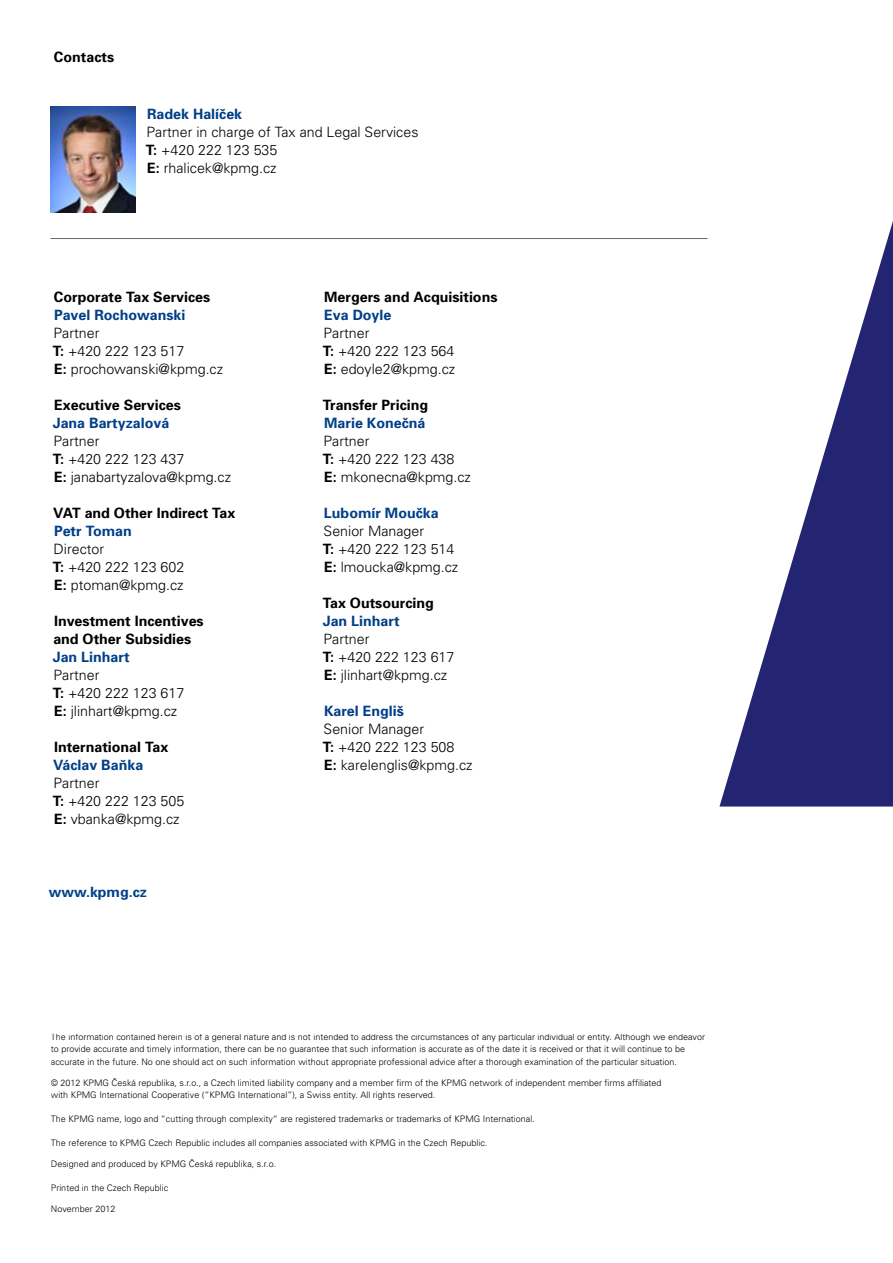
<style>
.page{position:relative;width:893px;height:1263px;background:#fff}
.page>*{position:absolute;margin:0;border:0;box-sizing:border-box;transform-origin:0 0}
.t1{font:300 14.25px/18px "Univers CE";color:#000}
.t2{font:700 14.25px/18px "Univers CE";color:#000}
.t3{font:700 14.25px "Univers CE";color:#003f87}
.t4{font:300 9px/12.3px "Univers CE";color:#000}
.s1{font-weight:700}
</style>
<div class="page">
<svg style="left:719px;top:221px;width:174px;height:585px"></svg>
<hr style="left:50px;top:238px;width:657px;height:1px;background:#686a6e">
<img style="left:50px;top:106px;width:85px;height:107px">
<h1 class="t2" style="left:54px;top:49px;width:62px">Contacts</h1>
<h1 class="t3" style="left:147px;top:106px;width:97px">Radek Halíček</h1>
<h1 class="t1" style="left:146px;top:124px;width:274px">Partner in charge of Tax and Legal Services<br><span class="s1">T:</span> +420 222 123 535<br><span class="s1">E:</span> rhalicek@kpmg.cz</h1>
<h1 class="t2" style="left:54px;top:289px;width:158px">Corporate Tax Services</h1>
<h1 class="t3" style="left:54px;top:307px;width:133px">Pavel Rochowanski</h1>
<h1 class="t1" style="left:53px;top:325px;width:172px">Partner<br><span class="s1">T:</span> +420 222 123 517<br><span class="s1">E:</span> prochowanski@kpmg.cz</h1>
<h1 class="t2" style="left:54px;top:397px;width:128px">Executive Services</h1>
<h1 class="t3" style="left:53px;top:415px;width:118px">Jana Bartyzalová</h1>
<h1 class="t1" style="left:53px;top:433px;width:180px">Partner<br><span class="s1">T:</span> +420 222 123 437<br><span class="s1">E:</span> janabartyzalova@kpmg.cz</h1>
<h1 class="t2" style="left:53px;top:505px;width:184px">VAT and Other Indirect Tax</h1>
<h1 class="t3" style="left:54px;top:523px;width:79px">Petr Toman</h1>
<h1 class="t1" style="left:53px;top:541px;width:133px">Director<br><span class="s1">T:</span> +420 222 123 602<br><span class="s1">E:</span> ptoman@kpmg.cz</h1>
<h1 class="t2" style="left:53px;top:613px;width:152px">Investment Incentives and Other Subsidies</h1>
<h1 class="t3" style="left:53px;top:649px;width:78px">Jan Linhart</h1>
<h1 class="t1" style="left:53px;top:667px;width:133px">Partner<br><span class="s1">T:</span> +420 222 123 617<br><span class="s1">E:</span> jlinhart@kpmg.cz</h1>
<h1 class="t2" style="left:54px;top:739px;width:116px">International Tax</h1>
<h1 class="t3" style="left:53px;top:757px;width:92px">Václav Baňka</h1>
<h1 class="t1" style="left:53px;top:775px;width:133px">Partner<br><span class="s1">T:</span> +420 222 123 505<br><span class="s1">E:</span> vbanka@kpmg.cz</h1>
<h1 class="t3" style="left:49px;top:883px;width:100px">www.kpmg.cz</h1>
<h1 class="t2" style="left:324px;top:289px;width:175px">Mergers and Acquisitions</h1>
<h1 class="t3" style="left:324px;top:307px;width:69px">Eva Doyle</h1>
<h1 class="t1" style="left:323px;top:325px;width:134px">Partner<br><span class="s1">T:</span> +420 222 123 564<br><span class="s1">E:</span> edoyle2@kpmg.cz</h1>
<h1 class="t2" style="left:323px;top:397px;width:107px">Transfer Pricing</h1>
<h1 class="t3" style="left:324px;top:415px;width:103px">Marie Konečná</h1>
<h1 class="t1" style="left:323px;top:433px;width:150px">Partner<br><span class="s1">T:</span> +420 222 123 438<br><span class="s1">E:</span> mkonecna@kpmg.cz</h1>
<h1 class="t3" style="left:324px;top:505px;width:116px">Lubomír Moučka</h1>
<h1 class="t1" style="left:323px;top:523px;width:137px">Senior Manager<br><span class="s1">T:</span> +420 222 123 514<br><span class="s1">E:</span> lmoucka@kpmg.cz</h1>
<h1 class="t2" style="left:323px;top:595px;width:113px">Tax Outsourcing</h1>
<h1 class="t3" style="left:323px;top:613px;width:78px">Jan Linhart</h1>
<h1 class="t1" style="left:323px;top:631px;width:133px">Partner<br><span class="s1">T:</span> +420 222 123 617<br><span class="s1">E:</span> jlinhart@kpmg.cz</h1>
<h1 class="t3" style="left:324px;top:703px;width:81px">Karel Engliš</h1>
<h1 class="t1" style="left:323px;top:721px;width:151px">Senior Manager<br><span class="s1">T:</span> +420 222 123 508<br><span class="s1">E:</span> karelenglis@kpmg.cz</h1>
<p class="t4" style="left:51px;top:1031px;width:656px">The information contained herein is of a general nature and is not intended to address the circumstances of any particular individual or entity. Although we endeavor to provide accurate and timely information, there can be no guarantee that such information is accurate as of the date it is received or that it will continue to be accurate in the future. No one should act on such information without appropriate professional advice after a thorough examination of the particular situation.</p>
<p class="t4" style="left:51px;top:1077px;width:612px">© 2012 KPMG Česká republika, s.r.o., a Czech limited liability company and a member firm of the KPMG network of independent member firms affiliated with KPMG International Cooperative (“KPMG International”), a Swiss entity. All rights reserved.</p>
<p class="t4" style="left:51px;top:1113px;width:486px">The KPMG name, logo and “cutting through complexity“ are registered trademarks or trademarks of KPMG International.</p>
<p class="t4" style="left:51px;top:1137px;width:438px">The reference to KPMG Czech Republic includes all companies associated with KPMG in the Czech Republic.</p>
<p class="t4" style="left:51px;top:1158px;width:227px">Designed and produced by KPMG Česká republika, s.r.o.</p>
<p class="t4" style="left:51px;top:1182px;width:119px">Printed in the Czech Republic</p>
<p class="t4" style="left:51px;top:1203px;width:66px">November 2012</p>
</div>
